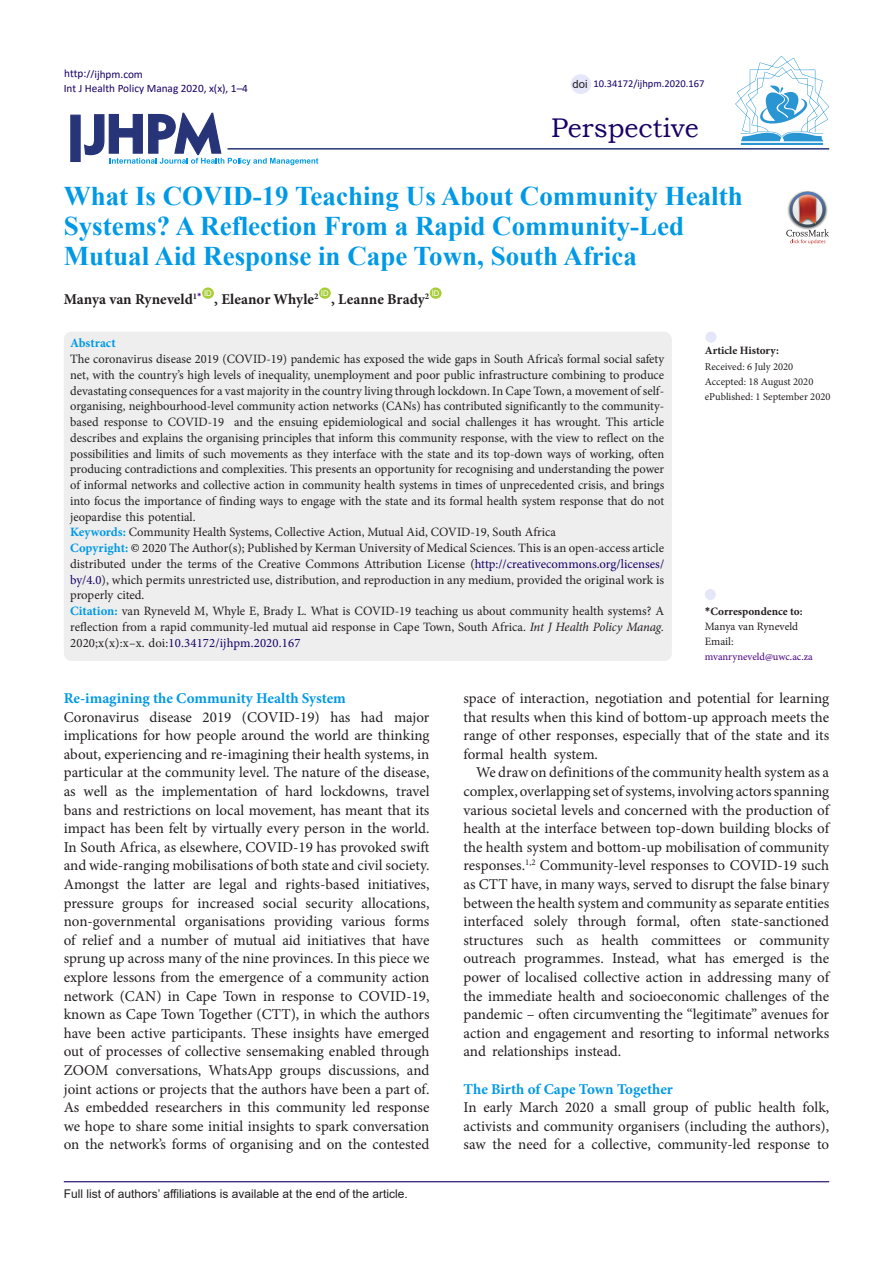
<style>
.page{position:relative;width:893px;height:1263px;background:#fff}
.page>*{position:absolute;margin:0;border:0;box-sizing:border-box;transform-origin:0 0}
.Default{font:700 27px/30px "Times New Roman";color:#0099e5}
.t1{font:27px "Bookman Old Style";color:#190066}
.t2{font:15px/18.6px "Minion Pro";letter-spacing:-.005em;color:#231f20;text-align:justify}
.t3{font:700 15px "Minion Pro";color:#0099e5}
.Default-2{font:700 15px "Minion Pro";color:#231f20}
.Default-3{font:12.75px/15.8px "Minion Pro";color:#231f20;text-align:justify}
.Default-4{font:700 12.75px "Minion Pro";color:#0099e5}
.t4{font:12px "Arial";color:#231f20}
.t5{font:11.25px "Calibri";color:#190066}
.t6{font:700 11.25px "Minion Pro";color:#231f20}
.t7{font:11.25px "Minion Pro";letter-spacing:-.005em;color:#231f20}
.t8{font:11.25px "Arial";color:#231f20}
.t9{font:10.5px "Minion Pro";color:#231f20}
.t10{font:10.5px "Calibri";color:#190066}
.t11{font:10.5px "Minion Pro";color:#4b0082}
.t12{font:7.8px "Arial";color:#fff}
.s1{font-weight:700;color:#0099e5}
.s2{color:#000}
.s3{color:#190066}
.s4{font-style:italic}
.s5{font-family:"Calibri"}
</style>
<div class="page">
<svg style="left:84px;top:112px;width:234px;height:53px"></svg>
<div style="left:70px;top:115px;width:11px;height:47px;background:#273578;border:1px solid #273578"></div>
<div style="left:202px;top:287px;width:12px;height:12px;background:#a6ce39;border-radius:50%"></div>
<div style="left:319px;top:287px;width:12px;height:12px;background:#a6ce39;border-radius:50%"></div>
<div style="left:430px;top:287px;width:12px;height:12px;background:#a6ce39;border-radius:50%"></div>
<hr style="left:227px;top:148px;width:602px;height:2px;background:#273578">
<div style="left:64px;top:332px;width:608px;height:329px;background:#eee;border-radius:8px"></div>
<div style="left:705px;top:589px;width:11px;height:11px;background:#e6e6fa;border-radius:50%"></div>
<div style="left:705px;top:332px;width:11px;height:11px;background:#e6e6fa;border-radius:50%"></div>
<hr style="left:64px;top:1181px;width:765px;height:1px;background:#190066">
<hr style="left:741px;top:143px;width:82px;height:2px;background:#2995d2">
<svg style="left:735px;top:56px;width:94px;height:85px"></svg>
<div style="left:571px;top:74px;width:20px;height:20px;background:#e6e6fa;border-radius:50%"></div>
<img style="left:801px;top:191px;width:13px;height:1px">
<svg style="left:786px;top:192px;width:43px;height:52px"></svg>
<p class="t5" style="left:64px;top:66px;width:80px">http://ijhpm.com</p>
<p class="t5" style="left:64px;top:81px;width:186px">Int J Health Policy Manag 2020, x(x), 1–4</p>
<p class="t8" style="left:573px;top:76px;width:17px">doi</p>
<p class="t10" style="left:593px;top:76px;width:112px">10.34172/ijhpm.2020.167</p>
<p class="t1" style="left:551px;top:110px;width:149px">Perspective</p>
<p class="Default" style="left:64px;top:180px;width:680px">What Is COVID-19 Teaching Us About Community Health<br>Systems? A Reflection From a Rapid Community-Led<br>Mutual Aid Response in Cape Town, South Africa</p>
<p class="Default-2" style="left:64px;top:289px;width:139px">Manya van Ryneveld<sup>1</sup><sup>*</sup></p>
<p class="t12" style="left:204px;top:288px;width:9px">ID</p>
<p class="t12" style="left:321px;top:288px;width:9px">ID</p>
<p class="t12" style="left:432px;top:288px;width:9px">ID</p>
<p class="Default-2" style="left:214px;top:289px;width:106px">, Eleanor Whyle<sup>2</sup></p>
<p class="Default-2" style="left:331px;top:289px;width:100px">, Leanne Brady<sup>2</sup></p>
<p class="Default-4" style="left:70px;top:334px;width:47px">Abstract</p>
<p class="Default-3" style="left:70px;top:351px;width:596px">The coronavirus disease 2019 (COVID-19) pandemic has exposed the wide gaps in South Africa’s formal social safety net, with the country’s high levels of inequality, unemployment and poor public infrastructure combining to produce devastating consequences for a vast majority in the country living through lockdown. In Cape Town, a movement of self&shy;organising, neighbourhood-level community action networks (CANs) has contributed significantly to the community&shy;based response to COVID-19 and the ensuing epidemiological and social challenges it has wrought. This article describes and explains the organising principles that inform this community response, with the view to reflect on the possibilities and limits of such movements as they interface with the state and its top-down ways of working, often producing contradictions and complexities. This presents an opportunity for recognising and understanding the power of informal networks and collective action in community health systems in times of unprecedented crisis, and brings into focus the importance of finding ways to engage with the state and its formal health system response that do not jeopardise this potential.</p>
<p class="Default-3" style="left:70px;top:524px;width:487px"><span class="s1">Keywords:</span> Community Health Systems, Collective Action, Mutual Aid, COVID-19, South Africa</p>
<p class="Default-3" style="left:70px;top:540px;width:596px"><span class="s1">Copyright:</span> <span class="s2">©</span> 2020 The Author(s); Published by Kerman University of Medical Sciences. This is an open-access article distributed under the terms of the Creative Commons Attribution License (<span class="s3">http://creativecommons.org/licenses/ by/4.0</span>), which permits unrestricted use, distribution, and reproduction in any medium, provided the original work is properly cited.</p>
<p class="Default-3" style="left:70px;top:603px;width:596px"><span class="s1">Citation:</span> van Ryneveld M, Whyle E, Brady L. What is COVID-19 teaching us about community health systems? A reflection from a rapid community-led mutual aid response in Cape Town, South Africa. <span class="s4">Int J Health Policy Manag.<br></span>2020;x(x):x–x. doi:<span class="s3">10.34172/ijhpm.2020.167</span></p>
<p class="t6" style="left:705px;top:603px;width:99px"><span class="s5">*</span>Correspondence to:</p>
<p class="t6" style="left:705px;top:343px;width:76px">Article History:</p>
<p class="t9" style="left:705px;top:359px;width:90px">Received: 6 July 2020</p>
<p class="t9" style="left:705px;top:374px;width:110px">Accepted: 18 August 2020</p>
<p class="t9" style="left:705px;top:389px;width:127px">ePublished: 1 September 2020</p>
<p class="t7" style="left:705px;top:619px;width:95px">Manya van Ryneveld</p>
<p class="t7" style="left:705px;top:634px;width:30px">Email:</p>
<p class="t11" style="left:705px;top:650px;width:109px">mvanryneveld@uwc.ac.za</p>
<p class="t3" style="left:64px;top:688px;width:284px">Re-imagining the Community Health System</p>
<p class="t2" style="left:64px;top:707px;width:367px">Coronavirus disease 2019 (COVID-19) has had major implications for how people around the world are thinking about, experiencing and re-imagining their health systems, in particular at the community level. The nature of the disease, as well as the implementation of hard lockdowns, travel bans and restrictions on local movement, has meant that its impact has been felt by virtually every person in the world.<br>In South Africa, as elsewhere, COVID-19 has provoked swift and wide-ranging mobilisations of both state and civil society.<br>Amongst the latter are legal and rights-based initiatives, pressure groups for increased social security allocations, non-governmental organisations providing various forms of relief and a number of mutual aid initiatives that have sprung up across many of the nine provinces. In this piece we explore lessons from the emergence of a community action network (CAN) in Cape Town in response to COVID-19, known as Cape Town Together (CTT), in which the authors have been active participants. These insights have emerged out of processes of collective sensemaking enabled through ZOOM conversations, WhatsApp groups discussions, and joint actions or projects that the authors have been a part of.<br>As embedded researchers in this community led response we hope to share some initial insights to spark conversation on the network’s forms of organising and on the contested</p>
<p class="t4" style="left:64px;top:1185px;width:346px">Full list of authors’ affiliations is available at the end of the article.</p>
<p class="t2" style="left:463px;top:689px;width:367px">space of interaction, negotiation and potential for learning that results when this kind of bottom-up approach meets the range of other responses, especially that of the state and its formal health system.</p>
<p class="t2" style="left:463px;top:763px;width:367px;text-indent:13px">We draw on definitions of the community health system as a complex, overlapping set of systems, involving actors spanning various societal levels and concerned with the production of health at the interface between top-down building blocks of the health system and bottom-up mobilisation of community responses.<sup>1,2</sup> Community-level responses to COVID-19 such as CTT have, in many ways, served to disrupt the false binary between the health system and community as separate entities interfaced solely through formal, often state-sanctioned structures such as health committees or community outreach programmes. Instead, what has emerged is the power of localised collective action in addressing many of the immediate health and socioeconomic challenges of the pandemic – often circumventing the “legitimate” avenues for action and engagement and resorting to informal networks and relationships instead.</p>
<p class="t3" style="left:463px;top:1078px;width:211px">The Birth of Cape Town Together</p>
<p class="t2" style="left:463px;top:1098px;width:367px">In early March 2020 a small group of public health folk, activists and community organisers (including the authors), saw the need for a collective, community-led response to</p>
</div>
